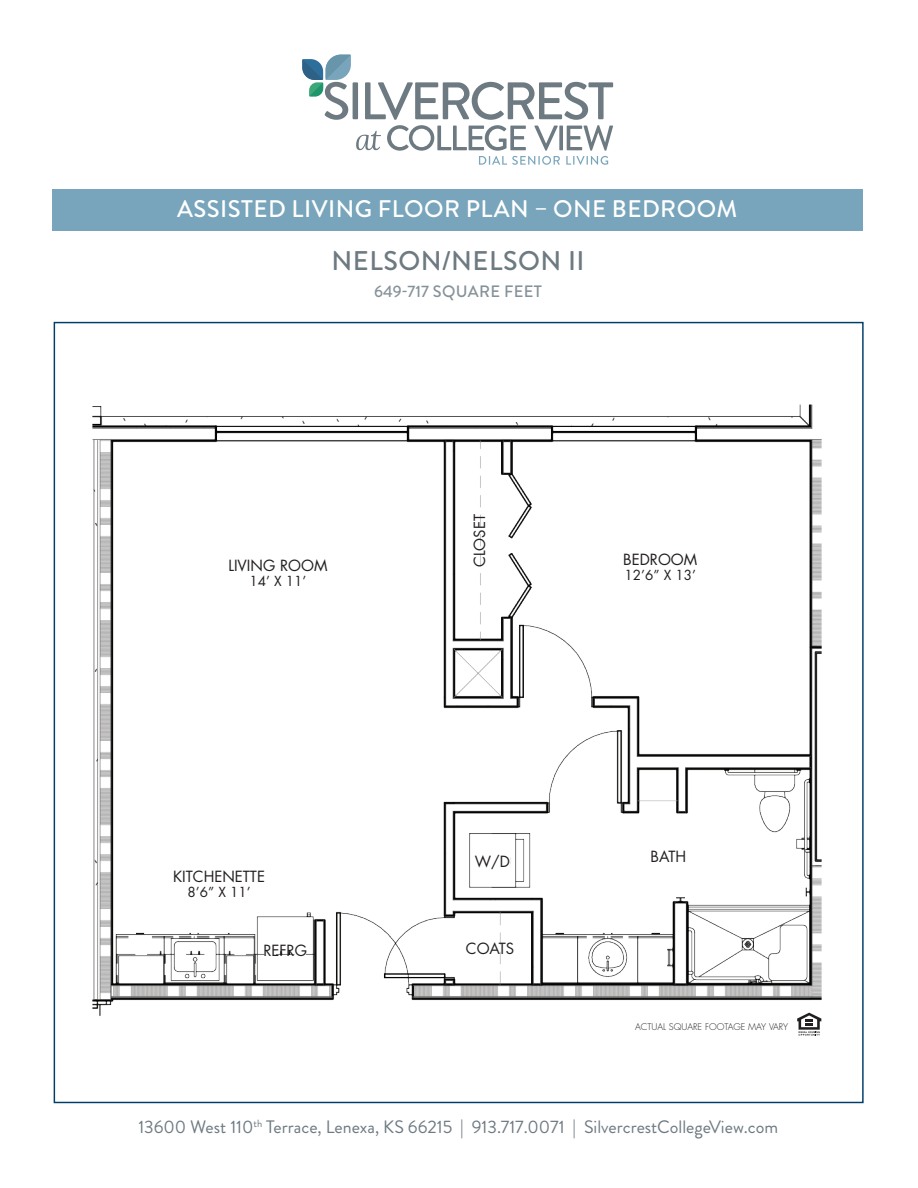
<style>
.page{position:relative;width:918px;height:1188px;background:#fff}
.page>*{position:absolute;margin:0;border:0;box-sizing:border-box;transform-origin:0 0}
.t1{font:500 27px "Brandon Grotesque";letter-spacing:.02em;color:#6d7a81}
.t2{font:500 24px "Brandon Grotesque";letter-spacing:.02em;color:#fff}
.t3{font:18px "Brandon Grotesque";color:#6d7a81}
.t4{font:500 16.5px "Brandon Grotesque";letter-spacing:.02em;color:#869299}
.t5{font:15px "Futura";color:#231f20}
.t6{font:13.5px "Futura";color:#231f20}
.t7{font:300 9px "Futura";color:#231f20}
</style>
<div class="page">
<div style="left:52px;top:189px;width:810px;height:41px;background:#78a5bb"></div>
<svg style="left:302px;top:55px;width:311px;height:110px"></svg>
<img style="left:92px;top:404px;width:730px;height:618px">
<svg style="left:797px;top:1013px;width:24px;height:23px"></svg>
<p class="t2" style="left:177px;top:193px;width:562px">ASSISTED LIVING FLOOR PLAN – ONE BEDROOM</p>
<p class="t1" style="left:331px;top:243px;width:255px">NELSON/NELSON II</p>
<p class="t4" style="left:374px;top:280px;width:169px">649-717 SQUARE FEET</p>
<p class="t5" style="left:228px;top:555px;width:101px">LIVING ROOM</p>
<p class="t6" style="left:249px;top:572px;width:58px">14’ X 11’</p>
<p class="t5" style="left:173px;top:866px;width:93px">KITCHENETTE</p>
<p class="t6" style="left:187px;top:882px;width:65px">8’6” X 11’</p>
<p class="t5" style="left:469px;top:567px;width:54px;rotate:-90deg">CLOSET</p>
<p class="t5" style="left:475px;top:851px;width:37px">W/D</p>
<p class="t5" style="left:263px;top:940px;width:45px">REFRG</p>
<p class="t5" style="left:466px;top:938px;width:50px">COATS</p>
<p class="t5" style="left:623px;top:549px;width:76px">BEDROOM</p>
<p class="t6" style="left:625px;top:566px;width:73px">12’6” X 13’</p>
<p class="t5" style="left:651px;top:846px;width:37px">BATH</p>
<p class="t7" style="left:635px;top:1020px;width:155px">ACTUAL SQUARE FOOTAGE MAY VARY</p>
<p class="t3" style="left:138px;top:1114px;width:641px">13600 West 110<sup>th</sup> Terrace, Lenexa, KS 66215 | 913.717.0071 | SilvercrestCollegeView.com</p>
</div>
